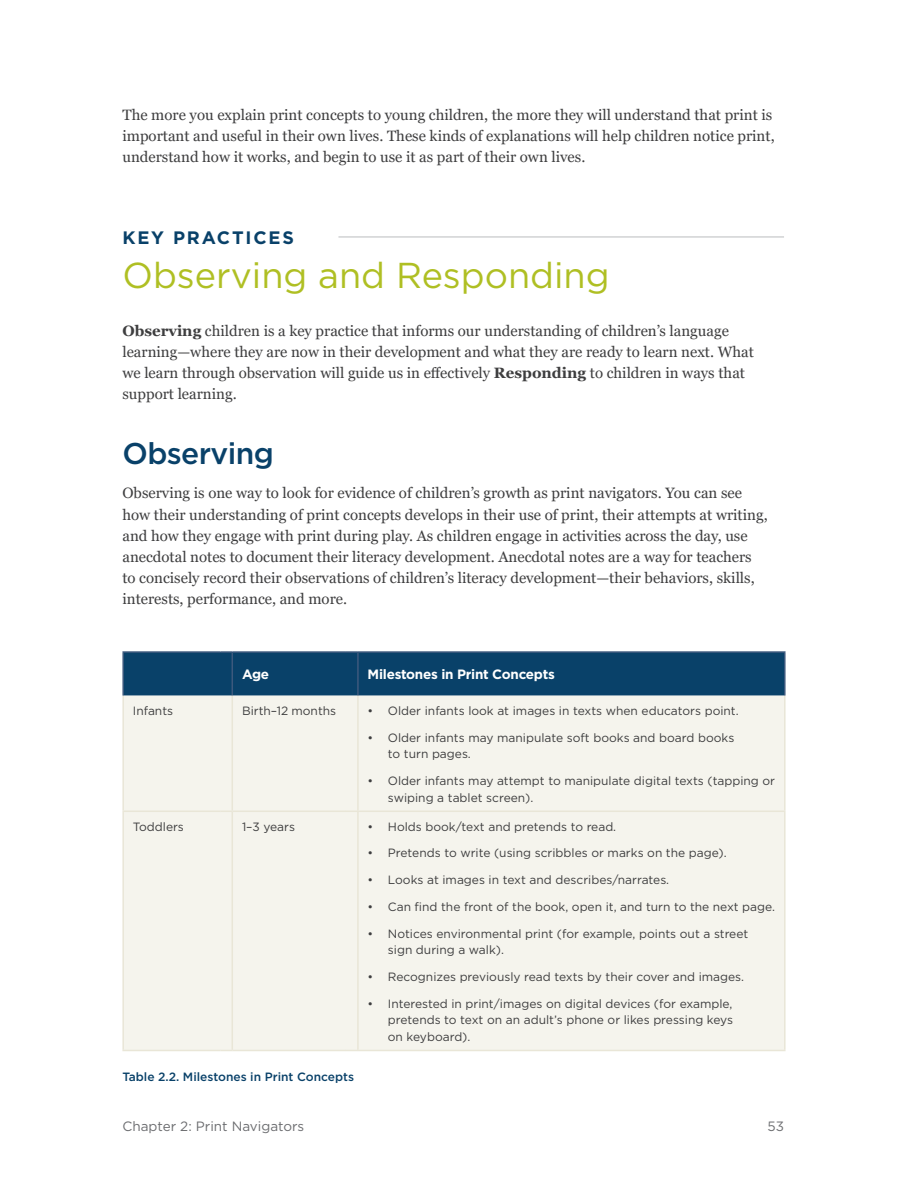
<style>
.page{position:relative;width:920px;height:1201px;background:#fff}
.page>*{position:absolute;margin:0;border:0;box-sizing:border-box;transform-origin:0 0}
.t1{font:36px "Gotham";color:#afbf23}
.t2{font:500 30px "Gotham";letter-spacing:-.02em;color:#094169}
.tag_keypractices{font:700 18px "Gotham";letter-spacing:.1em;color:#094169}
.body{font:15px/21px "Georgia Pro";color:#3e3e3f}
.Table_ColumnHeader{font:700 13.5px "Gotham";letter-spacing:-.02em;color:#fff}
.t3{font:13.5px "Gotham";color:#6c6d70}
.Table_-_Body{font:12px/16.5px "Gotham";color:#3e3e3f}
.figure_legend{font:500 12px "Gotham";color:#094169}
.s1{font-weight:700}
</style>
<div class="page">
<hr style="left:338px;top:236px;width:446px;height:2px;background:#d1d2d4">
<div style="left:124px;top:695px;width:660px;height:354px;background:#f5f4ed"></div>
<hr style="left:231px;top:695px;width:2px;height:115px;background:#e9e6d7">
<hr style="left:357px;top:695px;width:2px;height:115px;background:#e9e6d7">
<hr style="left:231px;top:812px;width:2px;height:237px;background:#e9e6d7">
<hr style="left:357px;top:812px;width:2px;height:237px;background:#e9e6d7">
<hr style="left:122px;top:651px;width:98px;height:2px;background:#3d597d">
<hr style="left:122px;top:653px;width:2px;height:42px;background:#3d597d">
<div style="left:123px;top:651px;width:661px;height:44px;background:#094169"></div>
<hr style="left:358px;top:651px;width:427px;height:2px;background:#3d597d">
<hr style="left:784px;top:653px;width:1px;height:42px;background:#3d597d">
<hr style="left:122px;top:695px;width:2px;height:115px;background:#e9e6d7">
<hr style="left:784px;top:695px;width:1px;height:115px;background:#e9e6d7">
<hr style="left:122px;top:810px;width:98px;height:2px;background:#e9e6d7">
<hr style="left:122px;top:812px;width:2px;height:237px;background:#e9e6d7">
<svg style="left:220px;top:810px;width:12px;height:2px"></svg>
<hr style="left:232px;top:810px;width:114px;height:2px;background:#e9e6d7">
<svg style="left:346px;top:810px;width:12px;height:2px"></svg>
<hr style="left:358px;top:810px;width:427px;height:2px;background:#e9e6d7">
<hr style="left:784px;top:812px;width:1px;height:237px;background:#e9e6d7">
<hr style="left:122px;top:1049px;width:98px;height:2px;background:#e9e6d7">
<svg style="left:220px;top:1049px;width:12px;height:2px"></svg>
<hr style="left:232px;top:1049px;width:114px;height:2px;background:#e9e6d7">
<svg style="left:346px;top:1049px;width:12px;height:2px"></svg>
<hr style="left:358px;top:1049px;width:427px;height:2px;background:#e9e6d7">
<p class="body" style="left:122px;top:105px;width:654px">The more you explain print concepts to young children, the more they will understand that print is important and useful in their own lives. These kinds of explanations will help children notice print, understand how it works, and begin to use it as part of their own lives.</p>
<p class="tag_keypractices" style="left:122px;top:226px;width:173px">KEY PRACTICES</p>
<h1 class="t1" style="left:122px;top:252px;width:489px">Observing and Responding</h1>
<p class="body" style="left:122px;top:320px;width:633px"><span class="s1">Observing</span> children is a key practice that informs our understanding of children’s language learning—where they are now in their development and what they are ready to learn next. What we learn through observation will guide us in effectively <span class="s1">Responding</span> to children in ways that support learning.</p>
<h2 class="t2" style="left:122px;top:434px;width:153px">Observing</h2>
<p class="body" style="left:122px;top:483px;width:647px">Observing is one way to look for evidence of children’s growth as print navigators. You can see how their understanding of print concepts develops in their use of print, their attempts at writing, and how they engage with print during play. As children engage in activities across the day, use anecdotal notes to document their literacy development. Anecdotal notes are a way for teachers to concisely record their observations of children’s literacy development—their behaviors, skills, interests, performance, and more.</p>
<p class="Table_ColumnHeader" style="left:242px;top:665px;width:29px">Age</p>
<p class="Table_ColumnHeader" style="left:368px;top:665px;width:189px">Milestones in Print Concepts</p>
<p class="Table_-_Body" style="left:133px;top:702px;width:42px">Infants</p>
<p class="Table_-_Body" style="left:242px;top:702px;width:96px">Birth–12 months</p>
<p class="Table_-_Body" style="left:368px;top:702px;width:373px">• Older infants look at images in texts when educators point.</p>
<p class="Table_-_Body" style="left:388px;top:729px;width:348px;text-indent:-20px">• Older infants may manipulate soft books and board books to turn pages.</p>
<p class="Table_-_Body" style="left:388px;top:772px;width:389px;text-indent:-20px">• Older infants may attempt to manipulate digital texts (tapping or swiping a tablet screen).</p>
<p class="Table_-_Body" style="left:133px;top:818px;width:53px">Toddlers</p>
<p class="Table_-_Body" style="left:242px;top:818px;width:55px">1–3 years</p>
<p class="Table_-_Body" style="left:368px;top:818px;width:250px">• Holds book/text and pretends to read.</p>
<p class="Table_-_Body" style="left:368px;top:844px;width:361px">• Pretends to write (using scribbles or marks on the page).</p>
<p class="Table_-_Body" style="left:368px;top:871px;width:303px">• Looks at images in text and describes/narrates.</p>
<p class="Table_-_Body" style="left:368px;top:898px;width:409px">• Can find the front of the book, open it, and turn to the next page.</p>
<p class="Table_-_Body" style="left:388px;top:925px;width:362px;text-indent:-20px">• Notices environmental print (for example, points out a street sign during a walk).</p>
<p class="Table_-_Body" style="left:368px;top:968px;width:378px">• Recognizes previously read texts by their cover and images.</p>
<p class="Table_-_Body" style="left:388px;top:995px;width:347px;text-align:justify;text-indent:-20px">• Interested in print/images on digital devices (for example, pretends to text on an adult’s phone or likes pressing keys on keyboard).</p>
<p class="figure_legend" style="left:122px;top:1069px;width:233px">Table 2.2. Milestones in Print Concepts</p>
<p class="t3" style="left:122px;top:1117px;width:183px">Chapter 2: Print Navigators</p>
<p class="t3" style="left:767px;top:1117px;width:18px">53</p>
</div>
